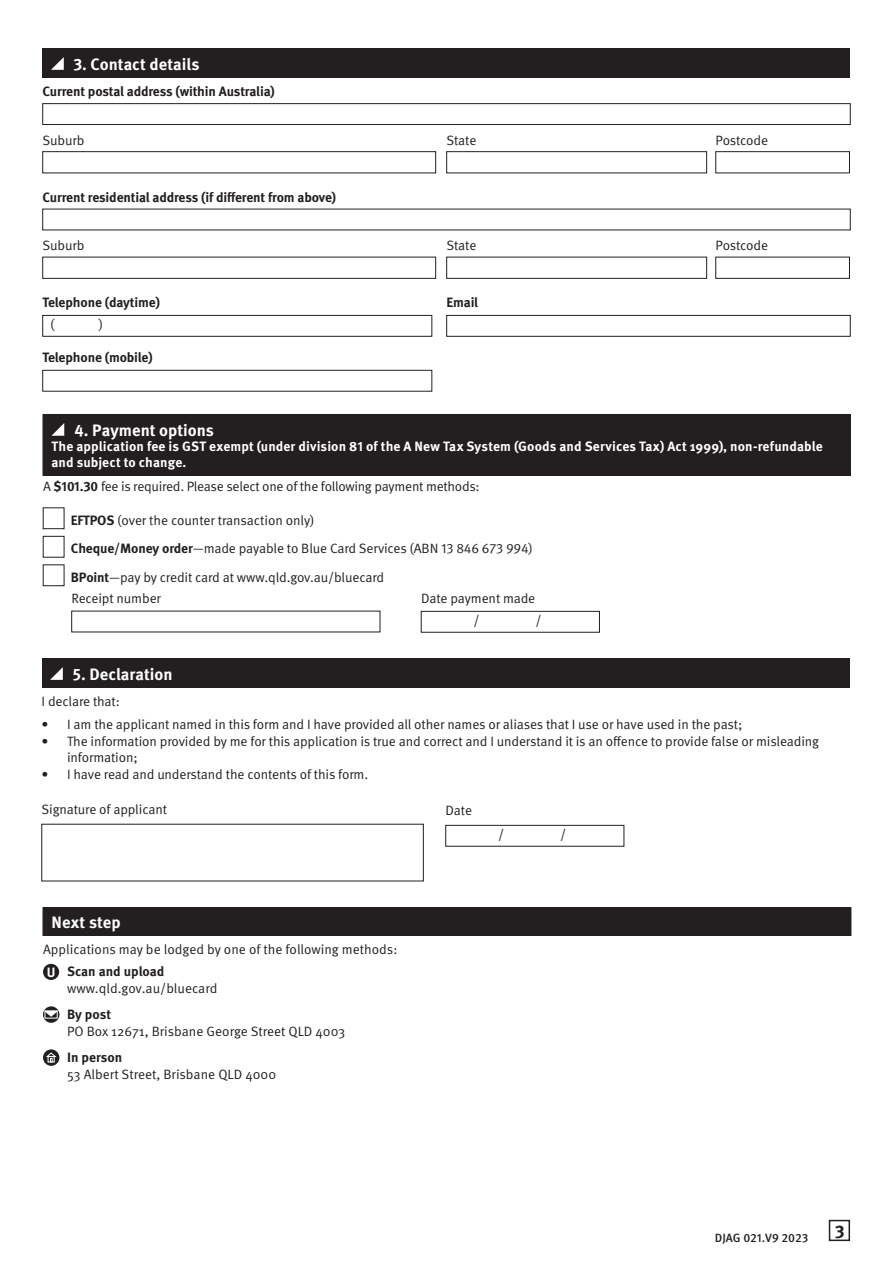
<style>
.page{position:relative;width:893px;height:1263px;background:#fff}
.page>*{position:absolute;margin:0;border:0;box-sizing:border-box;transform-origin:0 0}
.t1{font:700 18px "Meta OT";color:#231f20}
.PSBA_Section_Header{font:700 16.5px "Meta OT";letter-spacing:-.005em;color:#fff}
.PSBA_Bullets_Level_1{font:13.5px/16.2px "Meta OT";letter-spacing:-.01em;color:#231f20}
.PSBA_Regular{font:13.5px "Meta OT";letter-spacing:-.015em;color:#231f20}
.PSBA_Section_Header-2{font:700 13.5px/15.8px "Meta OT";letter-spacing:.005em;color:#fff}
.PSBA_Numbered_Question{font:700 13.5px "Meta OT";letter-spacing:-.01em;color:#231f20}
.PSBA_Numbered_Question-2{font:13.5px "Meta OT";letter-spacing:-.01em;color:#231f20}
.PSBA_Subhead{font:700 13.5px "Meta OT";color:#fff}
.t2{font:500 12px "Meta OT";color:#231f20}
.s1{font-weight:700}
</style>
<div class="page">
<div style="left:829px;top:1220px;width:21px;height:21px;border:2px solid #231f20"></div>
<div style="left:42px;top:659px;width:807px;height:29px;background:#231f20"></div>
<svg style="left:50px;top:667px;width:13px;height:13px"></svg>
<div style="left:446px;top:825px;width:178px;height:21px;border:1px solid #231f20"></div>
<div style="left:43px;top:414px;width:807px;height:62px;background:#231f20"></div>
<hr style="left:850px;top:415px;width:1px;height:61px;background:#231f20">
<hr style="left:43px;top:414px;width:808px;height:1px;background:#231f20">
<svg style="left:52px;top:423px;width:12px;height:13px"></svg>
<div style="left:421px;top:611px;width:179px;height:21px;border:1px solid #231f20"></div>
<div style="left:43px;top:49px;width:807px;height:29px;background:#231f20"></div>
<svg style="left:51px;top:57px;width:13px;height:13px"></svg>
<div style="left:43px;top:103px;width:807px;height:22px;border:1px solid #231f20"></div>
<div style="left:43px;top:151px;width:393px;height:22px;border:1px solid #231f20"></div>
<div style="left:446px;top:151px;width:261px;height:22px;border:1px solid #231f20"></div>
<div style="left:716px;top:151px;width:134px;height:22px;border:1px solid #231f20"></div>
<div style="left:43px;top:257px;width:393px;height:22px;border:1px solid #231f20"></div>
<div style="left:446px;top:257px;width:261px;height:22px;border:1px solid #231f20"></div>
<div style="left:716px;top:257px;width:134px;height:22px;border:1px solid #231f20"></div>
<div style="left:43px;top:315px;width:389px;height:21px;border:1px solid #231f20"></div>
<div style="left:43px;top:370px;width:389px;height:21px;border:1px solid #231f20"></div>
<div style="left:446px;top:315px;width:404px;height:21px;border:1px solid #231f20"></div>
<div style="left:43px;top:907px;width:808px;height:29px;background:#231f20"></div>
<div style="left:43px;top:964px;width:16px;height:16px;background:#231f20;border-radius:50%"></div>
<svg style="left:43px;top:1006px;width:16px;height:17px"></svg>
<div style="left:45px;top:1010px;width:13px;height:8px;border:1px solid #fff"></div>
<svg style="left:44px;top:1010px;width:14px;height:7px"></svg>
<svg style="left:43px;top:1049px;width:16px;height:17px"></svg>
<svg style="left:46px;top:1052px;width:11px;height:10px"></svg>
<p class="PSBA_Section_Header" style="left:73px;top:54px;width:128px">3. Contact details</p>
<p class="PSBA_Numbered_Question" style="left:43px;top:83px;width:234px">Current postal address (within Australia)</p>
<p class="PSBA_Numbered_Question-2" style="left:43px;top:132px;width:43px">Suburb</p>
<p class="PSBA_Numbered_Question-2" style="left:446px;top:132px;width:31px">State</p>
<p class="PSBA_Numbered_Question-2" style="left:716px;top:132px;width:54px">Postcode</p>
<p class="PSBA_Numbered_Question" style="left:43px;top:188px;width:295px">Current residential address (if different from above)</p>
<p class="PSBA_Numbered_Question-2" style="left:43px;top:237px;width:43px">Suburb</p>
<p class="PSBA_Numbered_Question-2" style="left:446px;top:237px;width:31px">State</p>
<p class="PSBA_Numbered_Question-2" style="left:716px;top:237px;width:54px">Postcode</p>
<p class="PSBA_Numbered_Question" style="left:43px;top:294px;width:119px">Telephone (daytime)</p>
<p class="PSBA_Numbered_Question-2" style="left:50px;top:317px;width:6px">(</p>
<p class="PSBA_Numbered_Question-2" style="left:99px;top:317px;width:6px">)</p>
<p class="PSBA_Numbered_Question" style="left:43px;top:349px;width:112px">Telephone (mobile)</p>
<p class="PSBA_Numbered_Question" style="left:446px;top:294px;width:33px">Email</p>
<p class="PSBA_Section_Header" style="left:74px;top:420px;width:141px">4. Payment options</p>
<p class="PSBA_Section_Header-2" style="left:52px;top:439px;width:773px">The application fee is GST exempt (under division 81 of the A New Tax System (Goods and Services Tax) Act 1999), non-refundable and subject to change.</p>
<p class="PSBA_Regular" style="left:43px;top:479px;width:438px">A <span class="s1">$101.30</span> fee is required. Please select one of the following payment methods:</p>
<p class="PSBA_Regular" style="left:71px;top:512px;width:245px"><span class="s1">EFTPOS</span> (over the counter transaction only)</p>
<p class="PSBA_Regular" style="left:71px;top:540px;width:464px"><span class="s1">Cheque/Money order</span>—made payable to Blue Card Services (ABN 13 846 673 994)</p>
<p class="PSBA_Regular" style="left:71px;top:569px;width:315px"><span class="s1">BPoint</span>—pay by credit card at www.qld.gov.au/bluecard</p>
<p class="PSBA_Regular" style="left:72px;top:590px;width:91px">Receipt number</p>
<p class="PSBA_Regular" style="left:421px;top:590px;width:116px">Date payment made</p>
<p class="PSBA_Numbered_Question-2" style="left:474px;top:612px;width:8px">/</p>
<p class="PSBA_Numbered_Question-2" style="left:536px;top:612px;width:8px">/</p>
<p class="PSBA_Section_Header" style="left:73px;top:664px;width:101px">5. Declaration</p>
<p class="PSBA_Numbered_Question-2" style="left:42px;top:693px;width:80px">I declare that:</p>
<p class="PSBA_Bullets_Level_1" style="left:42px;top:717px;width:702px">• I am the applicant named in this form and I have provided all other names or aliases that I use or have used in the past;</p>
<p class="PSBA_Bullets_Level_1" style="left:67px;top:734px;width:753px;line-height:15.8px;text-indent:-26px">• The information provided by me for this application is true and correct and I understand it is an offence to provide false or misleading information;</p>
<p class="PSBA_Bullets_Level_1" style="left:42px;top:766px;width:328px">• I have read and understand the contents of this form.</p>
<p class="PSBA_Numbered_Question-2" style="left:42px;top:801px;width:127px">Signature of applicant</p>
<p class="PSBA_Numbered_Question-2" style="left:446px;top:802px;width:28px">Date</p>
<p class="PSBA_Numbered_Question-2" style="left:498px;top:826px;width:8px">/</p>
<p class="PSBA_Numbered_Question-2" style="left:560px;top:826px;width:8px">/</p>
<p class="PSBA_Section_Header" style="left:52px;top:911px;width:71px">Next step</p>
<p class="PSBA_Bullets_Level_1" style="left:43px;top:941px;width:356px">Applications may be lodged by one of the following methods:</p>
<p class="PSBA_Subhead" style="left:47px;top:964px;width:10px">U</p>
<p class="PSBA_Bullets_Level_1" style="left:67px;top:964px;width:152px"><span class="s1">Scan and upload </span>www.qld.gov.au/bluecard</p>
<p class="PSBA_Bullets_Level_1" style="left:67px;top:1007px;width:280px"><span class="s1">By post<br></span>PO Box 12671, Brisbane George Street QLD 4003</p>
<p class="PSBA_Bullets_Level_1" style="left:67px;top:1050px;width:211px"><span class="s1">In person<br></span>53 Albert Street, Brisbane QLD 4000</p>
<p class="t2" style="left:715px;top:1230px;width:95px">DJAG 021.V9 2023</p>
<h1 class="t1" style="left:835px;top:1217px;width:11px">3</h1>
</div>
